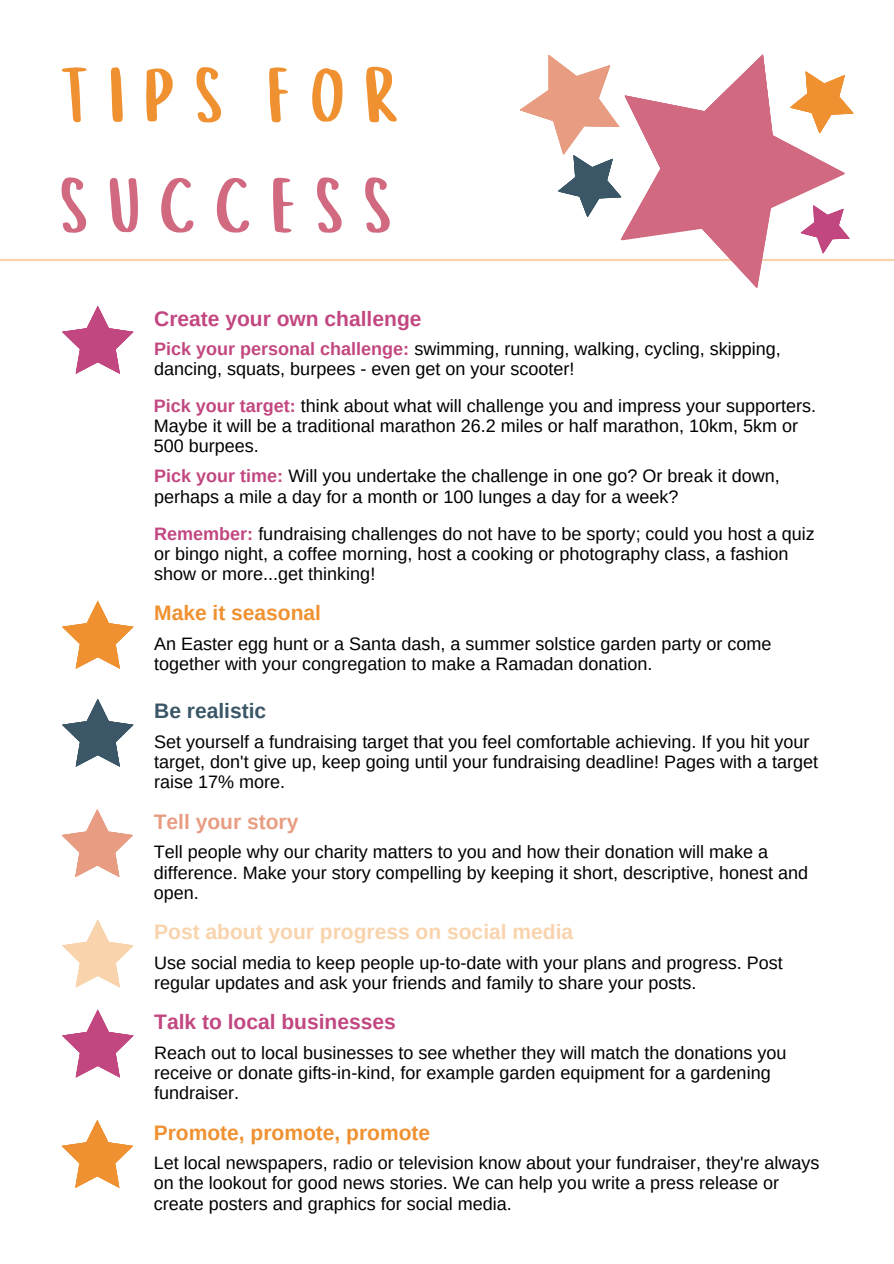
<style>
.page{position:relative;width:894px;height:1264px;background:#fff}
.page>*{position:absolute;margin:0;border:0;box-sizing:border-box;transform-origin:0 0}
.t1{font:96px/110.2px "Cup Cakes";color:#f09131}
.t2{font:700 21px "Arimo";color:#c24780}
.t3{font:700 21px "Arimo";color:#f09131}
.t4{font:700 21px "Arimo";color:#f9d3ac}
.t5{font:700 21px "Arimo";color:#e89d83}
.t6{font:700 21px "Arimo";color:#3a5667}
.t7{font:18px/20.2px "Arimo";color:#000}
.s1{color:#d16980}
.s2{font-weight:700;color:#c24780}
</style>
<div class="page">
<hr style="left:0;top:259px;width:893px;height:2px;background:#f9d3ac">
<svg style="left:578px;top:54px;width:294px;height:234px"></svg>
<svg style="left:520px;top:54px;width:116px;height:171px"></svg>
<svg style="left:791px;top:193px;width:66px;height:65px"></svg>
<svg style="left:780px;top:54px;width:88px;height:88px"></svg>
<svg style="left:62px;top:306px;width:71px;height:67px"></svg>
<svg style="left:62px;top:601px;width:71px;height:67px"></svg>
<svg style="left:62px;top:698px;width:71px;height:68px"></svg>
<svg style="left:62px;top:809px;width:71px;height:67px"></svg>
<svg style="left:62px;top:919px;width:71px;height:68px"></svg>
<svg style="left:62px;top:1009px;width:71px;height:68px"></svg>
<svg style="left:62px;top:1120px;width:71px;height:67px"></svg>
<p class="t1" style="left:62px;top:44px;width:360px">tips for <span class="s1">success</span></p>
<p class="t2" style="left:154px;top:307px;width:269px">Create your own challenge</p>
<p class="t7" style="left:154px;top:338px;width:628px"><span class="s2">Pick your personal challenge:</span> swimming, running, walking, cycling, skipping, dancing, squats, burpees - even get on your scooter!</p>
<p class="t7" style="left:154px;top:395px;width:663px"><span class="s2">Pick your target:</span> think about what will challenge you and impress your supporters.<br>Maybe it will be a traditional marathon 26.2 miles or half marathon, 10km, 5km or<br>500 burpees.</p>
<h1 class="t7" style="left:154px;top:466px;width:626px"><span class="s2">Pick your time:</span> Will you undertake the challenge in one go? Or break it down, perhaps a mile a day for a month or 100 lunges a day for a week?</h1>
<p class="t7" style="left:154px;top:523px;width:662px"><span class="s2">Remember:</span> fundraising challenges do not have to be sporty; could you host a quiz or bingo night, a coffee morning, host a cooking or photography class, a fashion show or more...get thinking!</p>
<p class="t3" style="left:154px;top:601px;width:168px">Make it seasonal</p>
<p class="t7" style="left:154px;top:633px;width:618px">An Easter egg hunt or a Santa dash, a summer solstice garden party or come together with your congregation to make a Ramadan donation.</p>
<h2 class="t6" style="left:154px;top:699px;width:114px">Be realistic</h2>
<p class="t7" style="left:154px;top:731px;width:665px">Set yourself a fundraising target that you feel comfortable achieving. If you hit your target, don't give up, keep going until your fundraising deadline! Pages with a target raise 17% more.</p>
<p class="t5" style="left:154px;top:809px;width:146px">Tell your story</p>
<p class="t7" style="left:154px;top:841px;width:655px">Tell people why our charity matters to you and how their donation will make a difference. Make your story compelling by keeping it short, descriptive, honest and open.</p>
<p class="t4" style="left:154px;top:920px;width:420px">Post about your progress on social media</p>
<p class="t7" style="left:154px;top:952px;width:629px">Use social media to keep people up-to-date with your plans and progress. Post regular updates and ask your friends and family to share your posts.</p>
<h2 class="t2" style="left:154px;top:1010px;width:243px">Talk to local businesses</h2>
<p class="t7" style="left:154px;top:1042px;width:633px">Reach out to local businesses to see whether they will match the donations you receive or donate gifts-in-kind, for example garden equipment for a gardening fundraiser.</p>
<p class="t3" style="left:154px;top:1120px;width:278px">Promote, promote, promote</p>
<p class="t7" style="left:154px;top:1152px;width:667px">Let local newspapers, radio or television know about your fundraiser, they're always on the lookout for good news stories. We can help you write a press release or create posters and graphics for social media.</p>
</div>
